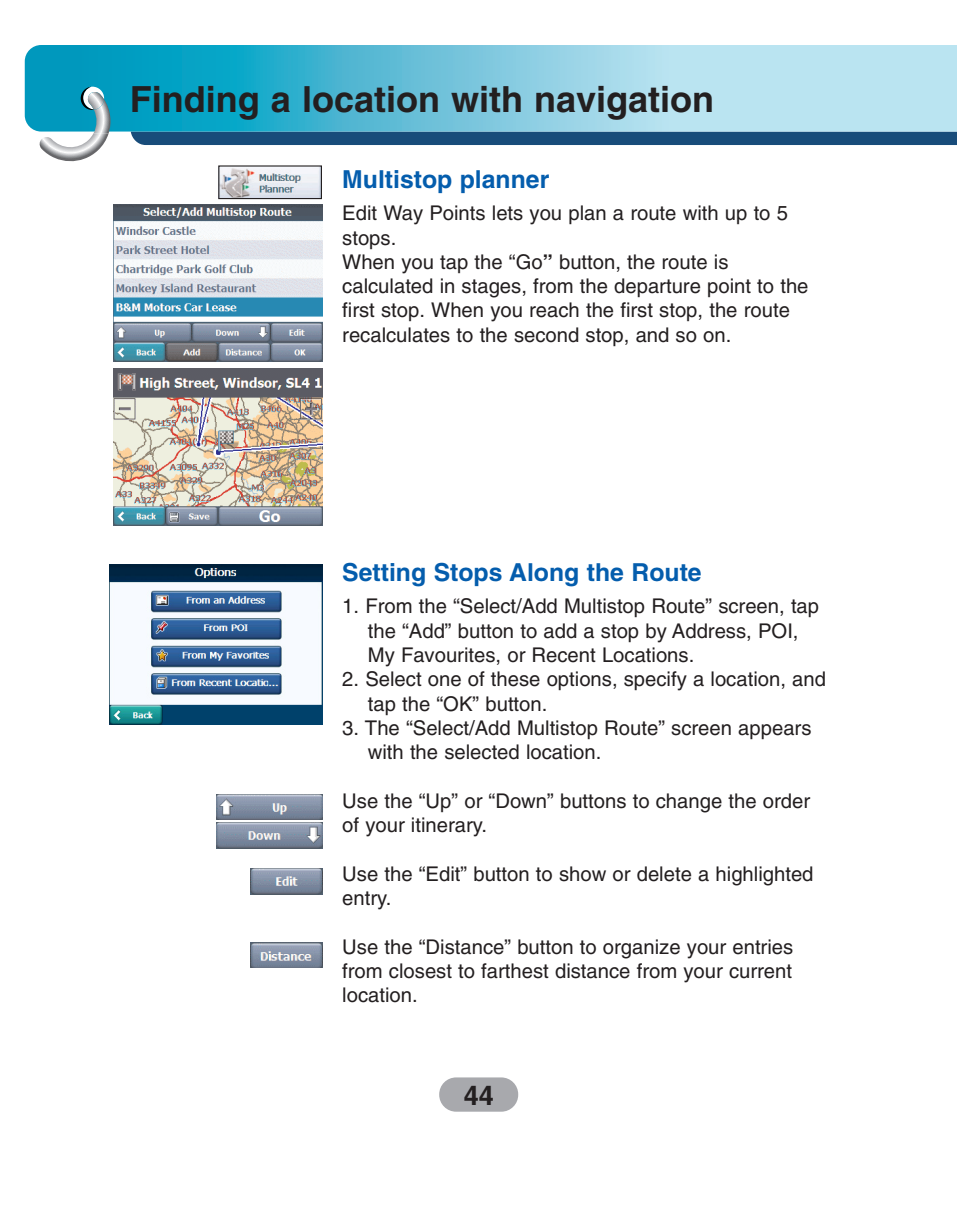
<style>
.page{position:relative;width:957px;height:1211px;background:#fff}
.page>*{position:absolute;margin:0;border:0;box-sizing:border-box;transform-origin:0 0}
.t1{font:700 36px "Helvetica";color:#231f20}
.t2{font:700 27px "Helvetica";color:#231f20}
.t3{font:700 24.75px "Helvetica";color:#045dad}
.t4{font:20.25px/24.3px "Helvetica";color:#231f20}
.s1{font-weight:700}
</style>
<div class="page">
<div style="left:131px;top:132px;width:825px;height:13px;background:#184c7a"></div>
<svg style="left:25px;top:45px;width:931px;height:87px;background:#71c6dd"></svg>
<svg style="left:39px;top:87px;width:73px;height:75px"></svg>
<div style="left:439px;top:1077px;width:79px;height:34px;background:#a8a9ad;border-radius:17px"></div>
<img style="left:220px;top:167px;width:100px;height:30px">
<div style="left:218px;top:165px;width:104px;height:34px;border:1px solid #231f20"></div>
<img style="left:113px;top:205px;width:209px;height:156px">
<img style="left:113px;top:368px;width:209px;height:157px">
<img style="left:109px;top:565px;width:213px;height:159px">
<img style="left:216px;top:794px;width:106px;height:25px">
<img style="left:216px;top:822px;width:106px;height:26px">
<img style="left:250px;top:869px;width:72px;height:25px">
<img style="left:250px;top:942px;width:72px;height:25px">
<h1 class="t1" style="left:130px;top:86px;width:585px">Finding a location with navigation</h1>
<p class="t3" style="left:342px;top:170px;width:208px">Multistop planner</p>
<p class="t4" style="left:342px;top:203px;width:467px">Edit Way Points lets you plan a route with up to 5 stops.<br>When you tap the “Go<span class="s1">”</span> button, the route is calculated in stages, from the departure point to the first stop. When you reach the first stop, the route recalculates to the second stop, and so on.</p>
<p class="t3" style="left:342px;top:563px;width:361px">Setting Stops Along the Route</p>
<p class="t4" style="left:368px;top:596px;width:453px;text-indent:-26px">1. From the “Select/Add Multistop Route” screen, tap the “Add” button to add a stop by Address, POI,<br>My Favourites, or Recent Locations.</p>
<p class="t4" style="left:368px;top:669px;width:459px;text-indent:-26px">2. Select one of these options, specify a location, and tap the “OK” button.</p>
<p class="t4" style="left:368px;top:717px;width:445px;text-indent:-26px">3. The “Select/Add Multistop Route” screen appears with the selected location.</p>
<p class="t4" style="left:342px;top:790px;width:469px">Use the “Up” or “Down” buttons to change the order of your itinerary.</p>
<p class="t4" style="left:342px;top:863px;width:472px">Use the “Edit” button to show or delete a highlighted entry.</p>
<p class="t4" style="left:342px;top:936px;width:452px;text-align:justify">Use the “Distance” button to organize your entries from closest to farthest distance from your current location.</p>
<h2 class="t2" style="left:463px;top:1085px;width:32px">44</h2>
</div>
